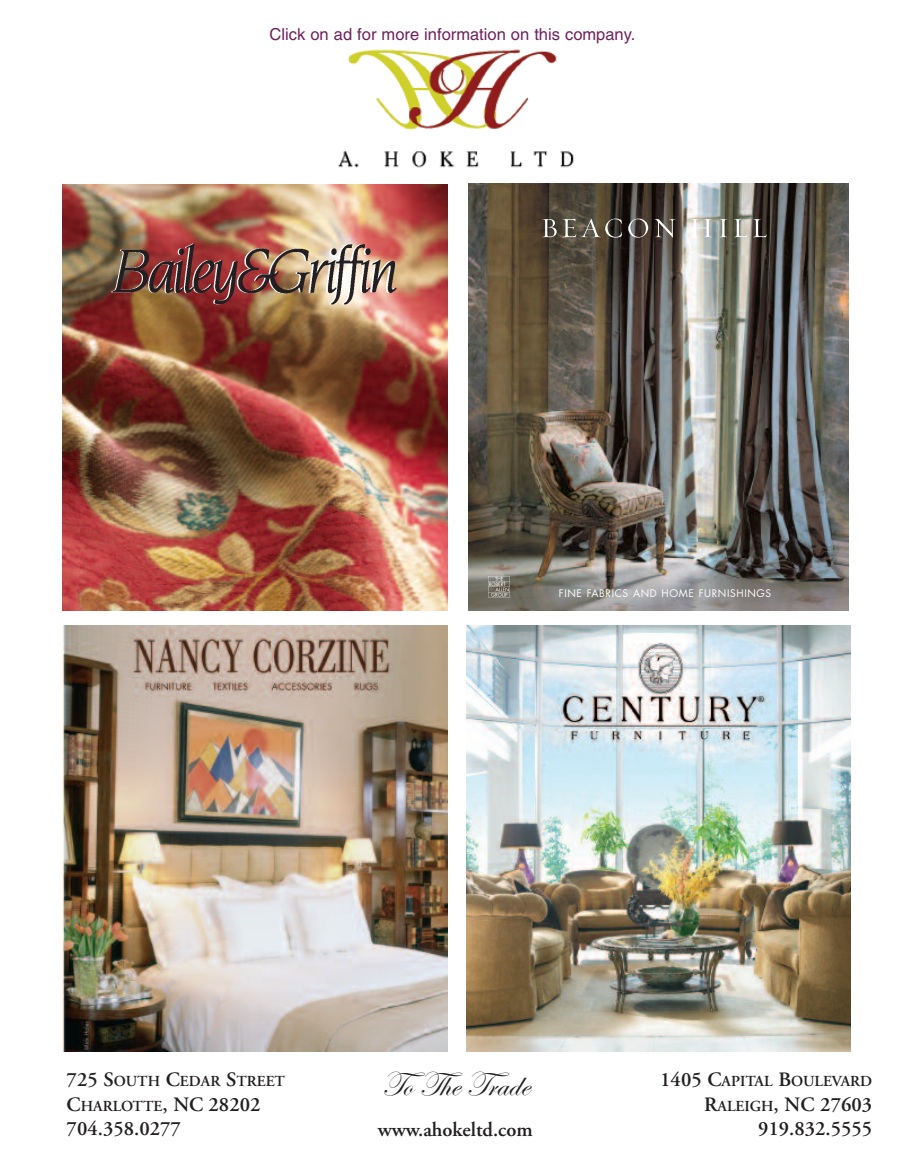
<style>
.page{position:relative;width:905px;height:1175px;background:#fff}
.page>*{position:absolute;margin:0;border:0;box-sizing:border-box;transform-origin:0 0}
.t1{font:34.95px "Edwardian Script ITC";color:#231f20}
.t2{font:600 20.4px "Adobe Garamond";color:#231f20}
.t3{font:16.5px "Helvetica";color:#6f205e}
.t4{font:600 15.3px "Adobe Garamond";color:#231f20}
.t5{font:10.2px "Futura";letter-spacing:.06em;color:#fff}
.s1{font-size:20.4px}
.s2{font-size:15.3px}
</style>
<div class="page">
<img style="left:338px;top:49px;width:236px;height:119px">
<img style="left:64px;top:625px;width:383px;height:426px">
<img style="left:466px;top:626px;width:384px;height:425px">
<img style="left:62px;top:185px;width:386px;height:425px">
<img style="left:108px;top:230px;width:298px;height:98px">
<img style="left:468px;top:183px;width:380px;height:427px">
<svg style="left:542px;top:219px;width:14px;height:18px"></svg>
<svg style="left:562px;top:218px;width:60px;height:20px"></svg>
<svg style="left:628px;top:218px;width:20px;height:20px"></svg>
<svg style="left:654px;top:219px;width:21px;height:19px"></svg>
<svg style="left:690px;top:219px;width:21px;height:18px"></svg>
<svg style="left:719px;top:219px;width:8px;height:18px"></svg>
<svg style="left:733px;top:219px;width:33px;height:18px"></svg>
<svg style="left:488px;top:576px;width:22px;height:21px"></svg>
<p class="t3" style="left:270px;top:28px;width:367px">Click on ad for more information on this company.</p>
<p class="t5" style="left:559px;top:588px;width:214px">FINE FABRICS AND HOME FURNISHINGS</p>
<h1 class="t1" style="left:382px;top:1062px;width:149px">To The Trade</h1>
<p class="t2" style="left:378px;top:1121px;width:156px">www.ahokeltd.com</p>
<p class="t4" style="left:67px;top:1075px;width:220px"><span class="s1">725 S</span>OUTH <span class="s1">C</span>EDAR <span class="s1">S</span>TREET</p>
<p class="t4" style="left:660px;top:1075px;width:213px"><span class="s1">1405 C</span>APITAL <span class="s1">B</span>OULEVARD</p>
<p class="t2" style="left:67px;top:1096px;width:195px">C<span class="s2">HARLOTTE</span>, NC 28202</p>
<p class="t2" style="left:704px;top:1096px;width:170px">R<span class="s2">ALEIGH</span>, NC 27603</p>
<p class="t2" style="left:67px;top:1120px;width:116px">704.358.0277</p>
<p class="t2" style="left:758px;top:1120px;width:116px">919.832.5555</p>
</div>
